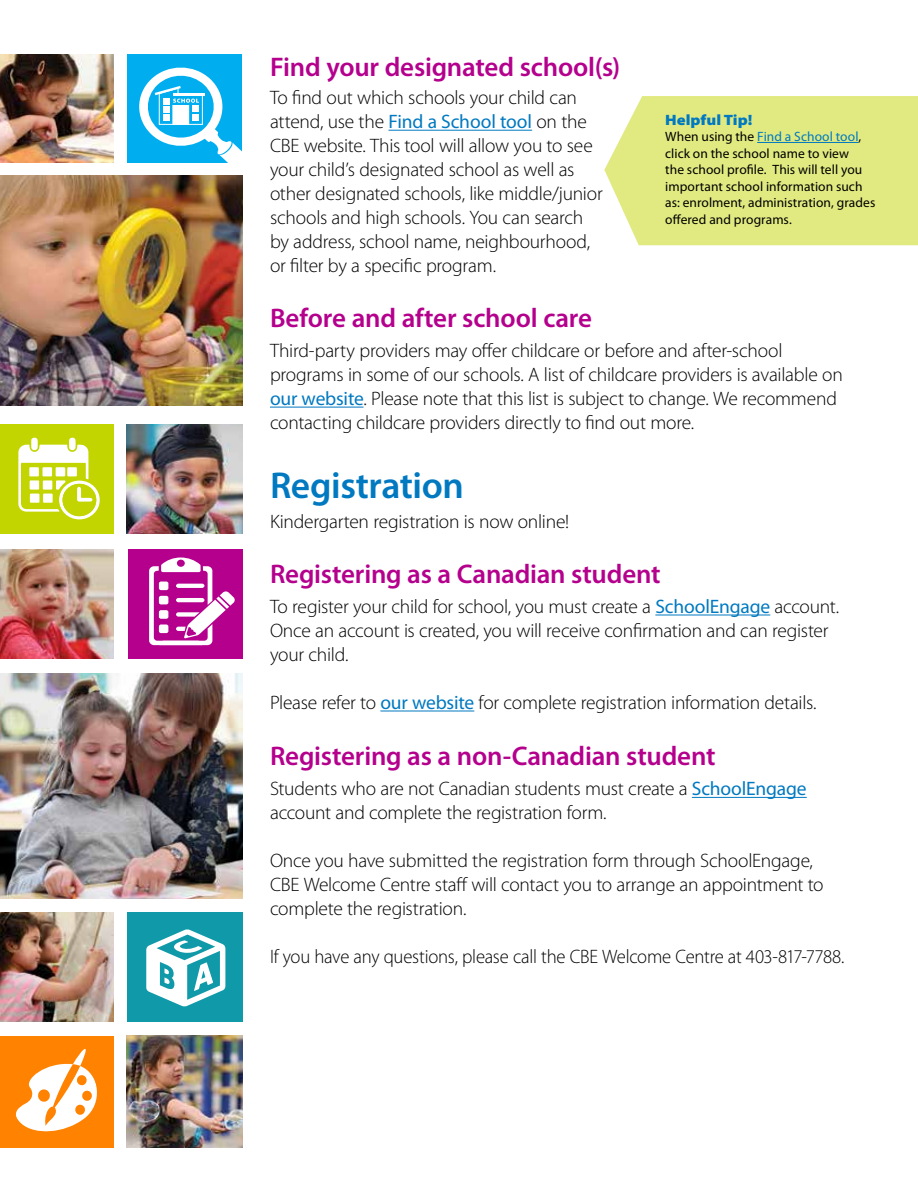
<style>
.page{position:relative;width:918px;height:1185px;background:#fff}
.page>*{position:absolute;margin:0;border:0;box-sizing:border-box;transform-origin:0 0}
.t1{font:600 37.5px "Myriad Pro";letter-spacing:-.01em;color:#0079c1}
.t2{font:600 27px "Myriad Pro";letter-spacing:-.01em;color:#b4008d}
.t3{font:300 19.5px/24px "Myriad Pro";letter-spacing:-.015em;color:#000}
.t4{font:300 19.5px "Myriad Pro";letter-spacing:-.015em;color:#000;scale:.96 1}
.t5{font:900 15px "Myriad Pro";color:#0079c1;scale:1.1 1}
.t6{font:13.5px/16.5px "Myriad Pro";letter-spacing:.005em;color:#000}
.s1{font-weight:400;color:#0079c1}
.s2{color:#0079c1}
</style>
<div class="page">
<div style="left:128px;top:549px;width:115px;height:110px;background:#b4008d"></div>
<svg style="left:149px;top:557px;width:86px;height:88px"></svg>
<div style="left:159px;top:582px;width:9px;height:8px;background:#fff;border-radius:2px"></div>
<div style="left:0;top:1036px;width:113px;height:112px;background:#ff8300"></div>
<svg style="left:16px;top:1049px;width:81px;height:83px"></svg>
<img style="left:127px;top:1036px;width:115px;height:111px">
<img style="left:0;top:912px;width:114px;height:110px">
<div style="left:127px;top:912px;width:115px;height:110px;background:#109aa9"></div>
<svg style="left:146px;top:929px;width:79px;height:78px"></svg>
<img style="left:0;top:674px;width:242px;height:225px">
<div style="left:128px;top:54px;width:114px;height:108px;background:#00aeef"></div>
<svg style="left:135px;top:67px;width:108px;height:123px"></svg>
<div style="left:163px;top:99px;width:7px;height:6px;background:#fff"></div>
<img style="left:0;top:54px;width:113px;height:108px">
<img style="left:0;top:549px;width:113px;height:110px">
<div style="left:0;top:424px;width:114px;height:109px;background:#c2d500"></div>
<img style="left:127px;top:424px;width:115px;height:109px">
<img style="left:0;top:176px;width:242px;height:229px">
<svg style="left:18px;top:437px;width:82px;height:82px"></svg>
<hr style="left:388px;top:130px;width:144px;height:1px;background:#0079c1">
<hr style="left:270px;top:407px;width:94px;height:1px;background:#0079c1">
<hr style="left:655px;top:615px;width:115px;height:1px;background:#0079c1">
<hr style="left:380px;top:711px;width:94px;height:1px;background:#0079c1">
<hr style="left:692px;top:797px;width:115px;height:1px;background:#0079c1">
<div style="left:604px;top:96px;width:314px;height:149px;background:#e1ea80"></div>
<hr style="left:757px;top:142px;width:102px;height:1px;background:#0079c1">
<h2 class="t2" style="left:270px;top:50px;width:352px">Find your designated school(s)</h2>
<p class="t3" style="left:270px;top:86px;width:334px">To find out which schools your child can attend, use the <span class="s1">Find a School tool</span> on the CBE website. This tool will allow you to see your child’s designated school as well as other designated schools, like middle/junior schools and high schools. You can search by address, school name, neighbourhood, or filter by a specific program.</p>
<h2 class="t2" style="left:270px;top:301px;width:324px">Before and after school care</h2>
<p class="t3" style="left:270px;top:339px;width:574px">Third-party providers may offer childcare or before and after-school programs in some of our schools. A list of childcare providers is available on <span class="s1">our website</span>. Please note that this list is subject to change. We recommend contacting childcare providers directly to find out more.</p>
<h1 class="t1" style="left:270px;top:462px;width:195px">Registration</h1>
<p class="t3" style="left:270px;top:510px;width:301px">Kindergarten registration is now online!</p>
<h2 class="t2" style="left:270px;top:557px;width:392px">Registering as a Canadian student</h2>
<p class="t3" style="left:270px;top:595px;width:571px">To register your child for school, you must create a <span class="s1">SchoolEngage</span> account.<br>Once an account is created, you will receive confirmation and can register your child.</p>
<p class="t3" style="left:270px;top:691px;width:548px">Please refer to <span class="s1">our website</span> for complete registration information details.</p>
<h2 class="t2" style="left:270px;top:739px;width:447px">Registering as a non-Canadian student</h2>
<p class="t3" style="left:270px;top:777px;width:538px">Students who are not Canadian students must create a <span class="s1">SchoolEngage </span>account and complete the registration form.</p>
<p class="t3" style="left:270px;top:849px;width:555px">Once you have submitted the registration form through SchoolEngage,<br>CBE Welcome Centre staff will contact you to arrange an appointment to complete the registration.</p>
<p class="t4" style="left:270px;top:946px;width:600px">If you have any questions, please call the CBE Welcome Centre at 403-817-7788.</p>
<p class="t5" style="left:665px;top:110px;width:81px">Helpful Tip!</p>
<p class="t6" style="left:665px;top:128px;width:212px">When using the <span class="s2">Find a School tool</span>, click on the school name to view<br>the school profile. This will tell you important school information such as: enrolment, administration, grades offered and programs.</p>
</div>
